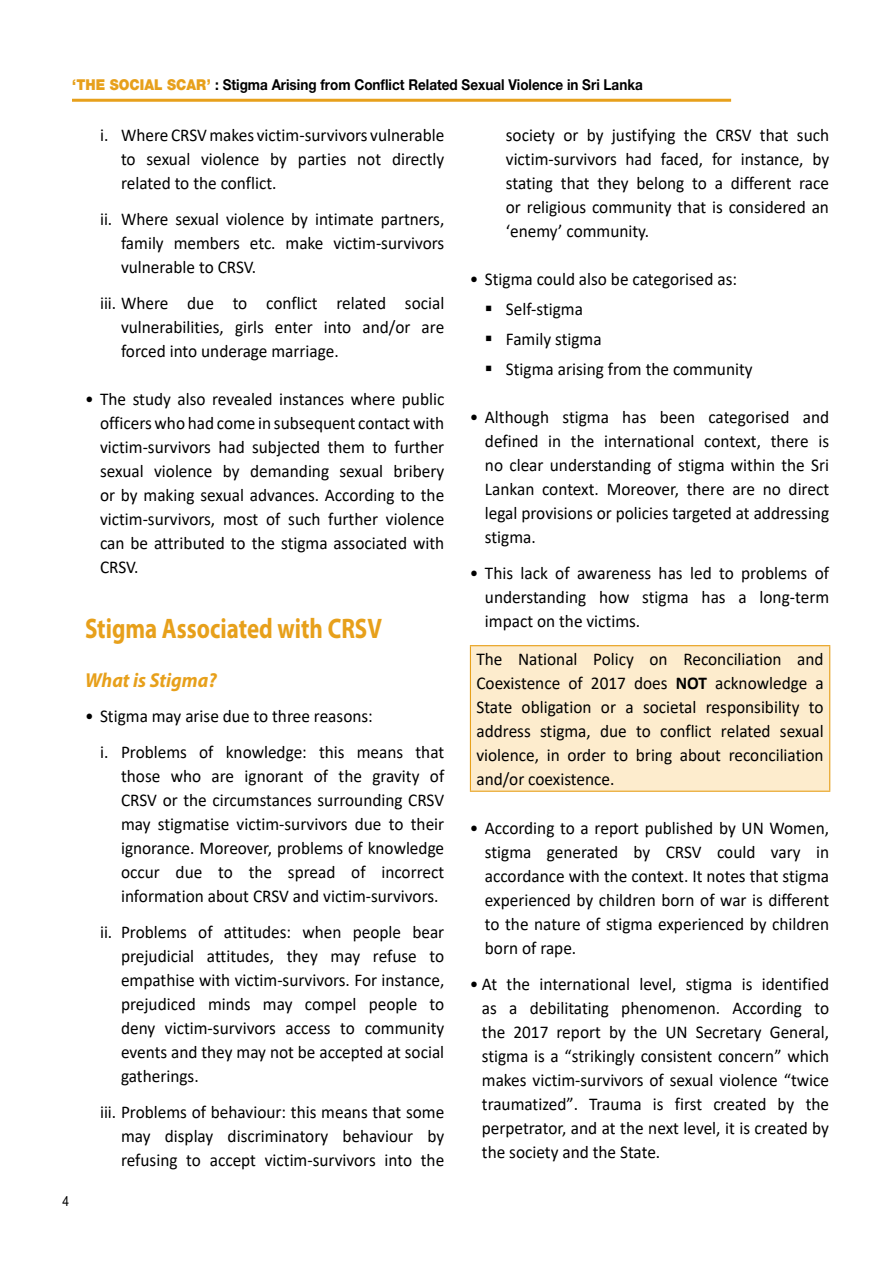
<style>
.page{position:relative;width:893px;height:1263px;background:#fff}
.page>*{position:absolute;margin:0;border:0;box-sizing:border-box;transform-origin:0 0}
.t1{font:700 28.35px "Myriad Pro";color:#e7a01b;scale:.81 1}
.t2{font:italic 700 20.25px "Myriad Pro";color:#e7a01b;scale:.94 1}
.t3{font:18px/24px "Calibri";color:#000;text-align:justify;scale:.96 1}
.t4{font:700 15px "Helvetica Neue LT Pro";color:#000;scale:.9 1}
.t5{font:13.5px "Arial Narrow";color:#000;scale:1.1 1}
.s1{font-weight:900;color:#e7a01b}
.s2{font-weight:700}
</style>
<div class="page">
<hr style="left:72px;top:99px;width:659px;height:3px;background:#e7a01b">
<div style="left:470px;top:646px;width:360px;height:145px;background:#fdeccd"></div>
<hr style="left:470px;top:645px;width:360px;height:1px;background:#e7a01b">
<hr style="left:470px;top:646px;width:1px;height:145px;background:#e7a01b">
<hr style="left:829px;top:646px;width:1px;height:145px;background:#e7a01b">
<hr style="left:470px;top:791px;width:360px;height:1px;background:#e7a01b">
<p class="t4" style="left:72px;top:75px;width:636px"><span class="s1">‘THE SOCIAL SCAR’</span> : Stigma Arising from Conflict Related Sexual Violence in Sri Lanka</p>
<p class="t3" style="left:121px;top:123px;width:338px;text-indent:-21px">i. Where CRSV makes victim-survivors vulnerable to sexual violence by parties not directly related to the conflict.</p>
<p class="t3" style="left:121px;top:207px;width:338px;text-indent:-21px">ii. Where sexual violence by intimate partners, family members etc. make victim-survivors vulnerable to CRSV.</p>
<p class="t3" style="left:121px;top:291px;width:338px;text-indent:-21px">iii. Where due to conflict related social vulnerabilities, girls enter into and/or are forced into underage marriage.</p>
<p class="t3" style="left:100px;top:387px;width:360px;text-indent:-15px">• The study also revealed instances where public officers who had come in subsequent contact with victim-survivors had subjected them to further sexual violence by demanding sexual bribery or by making sexual advances. According to the victim-survivors, most of such further violence can be attributed to the stigma associated with CRSV.</p>
<p class="t3" style="left:506px;top:123px;width:338px">society or by justifying the CRSV that such victim-survivors had faced, for instance, by stating that they belong to a different race or religious community that is considered an ‘enemy’ community.</p>
<p class="t3" style="left:470px;top:267px;width:280px">• Stigma could also be categorised as:</p>
<p class="t3" style="left:485px;top:297px;width:104px">▪ Self-stigma</p>
<p class="t3" style="left:485px;top:327px;width:123px">▪ Family stigma</p>
<p class="t3" style="left:485px;top:357px;width:280px">▪ Stigma arising from the community</p>
<p class="t3" style="left:485px;top:405px;width:360px;text-indent:-15px">• Although stigma has been categorised and defined in the international context, there is no clear understanding of stigma within the Sri Lankan context. Moreover, there are no direct legal provisions or policies targeted at addressing stigma.</p>
<p class="t3" style="left:485px;top:561px;width:360px;text-indent:-15px">• This lack of awareness has led to problems of understanding how stigma has a long-term impact on the victims.</p>
<p class="t3" style="left:476px;top:647px;width:363px">The National Policy on Reconciliation and Coexistence of 2017 does <span class="s2">NOT</span> acknowledge a State obligation or a societal responsibility to address stigma, due to conflict related sexual violence, in order to bring about reconciliation and/or coexistence.</p>
<p class="t3" style="left:485px;top:815px;width:360px;text-indent:-15px">• According to a report published by UN Women, stigma generated by CRSV could vary in accordance with the context. It notes that stigma experienced by children born of war is different to the nature of stigma experienced by children born of rape.</p>
<p class="t3" style="left:482px;top:971px;width:363px;text-indent:-12px">• At the international level, stigma is identified as a debilitating phenomenon. According to the 2017 report by the UN Secretary General, stigma is a “strikingly consistent concern” which makes victim-survivors of sexual violence “twice traumatized”. Trauma is first created by the perpetrator, and at the next level, it is created by the society and the State.</p>
<h1 class="t1" style="left:85px;top:610px;width:368px">Stigma Associated with CRSV</h1>
<p class="t2" style="left:85px;top:667px;width:142px">What is Stigma?</p>
<p class="t3" style="left:100px;top:697px;width:360px;line-height:36px;text-indent:-15px">• Stigma may arise due to three reasons:<br>i. Problems of knowledge: this means that</p>
<p class="t3" style="left:121px;top:763px;width:338px">those who are ignorant of the gravity of CRSV or the circumstances surrounding CRSV may stigmatise victim-survivors due to their ignorance. Moreover, problems of knowledge occur due to the spread of incorrect information about CRSV and victim-survivors.</p>
<p class="t3" style="left:121px;top:919px;width:338px;text-indent:-21px">ii. Problems of attitudes: when people bear prejudicial attitudes, they may refuse to empathise with victim-survivors. For instance, prejudiced minds may compel people to deny victim-survivors access to community events and they may not be accepted at social gatherings.</p>
<p class="t3" style="left:121px;top:1099px;width:338px;text-indent:-21px">iii. Problems of behaviour: this means that some may display discriminatory behaviour by refusing to accept victim-survivors into the</p>
<p class="t5" style="left:63px;top:1191px;width:8px">4</p>
</div>
